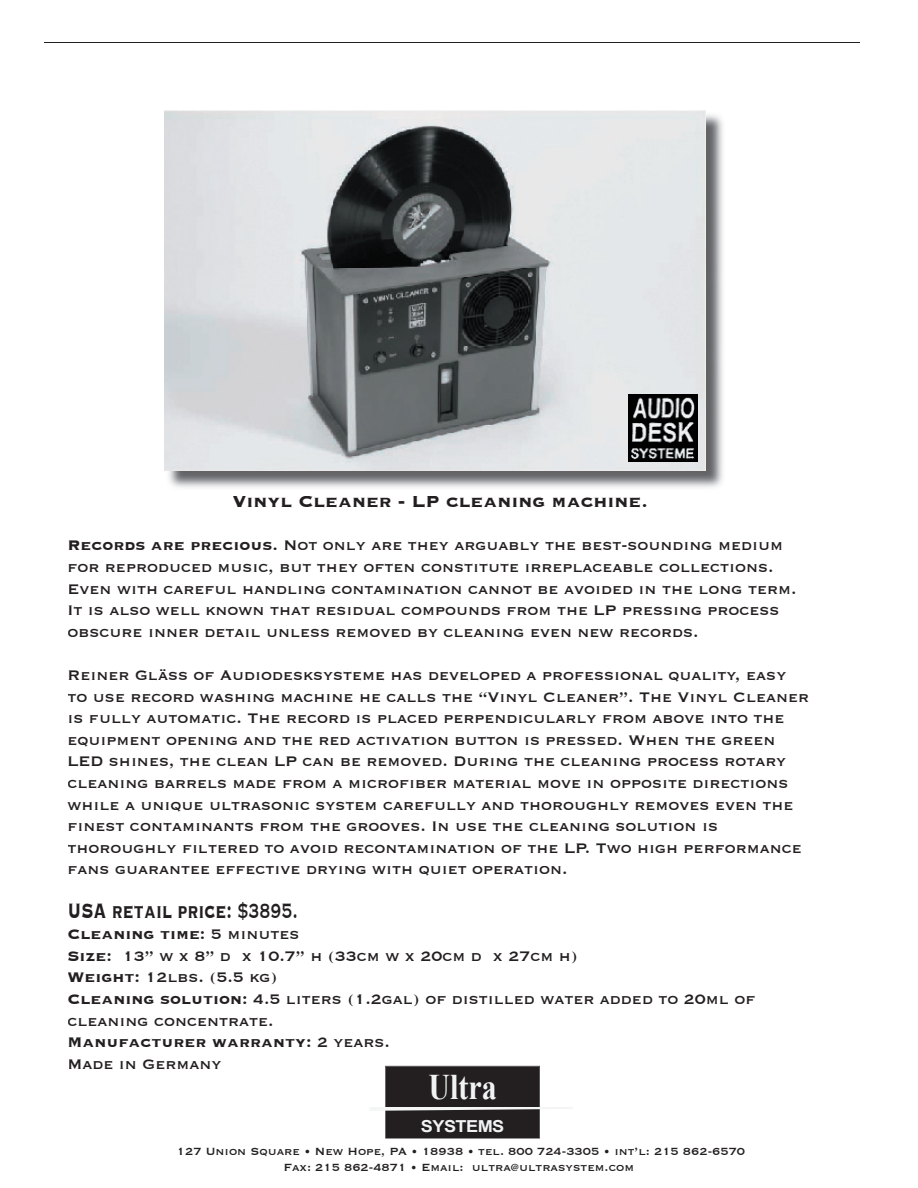
<style>
.page{position:relative;width:918px;height:1188px;background:#fff}
.page>*{position:absolute;margin:0;border:0;box-sizing:border-box;transform-origin:0 0}
.t1{font:700 36px "Times New Roman";color:#f1f2f3;scale:.83 1}
.t2{font:700 27px "Copperplate";color:#231f20;scale:.67 1}
.t3{font:700 21px "Copperplate";color:#231f20}
.t4{font:18px/21.6px "Copperplate";color:#231f20}
.t5{font:700 16.5px "Arial";letter-spacing:-.03em;color:#f1f2f3;scale:1.1 1}
.t6{font:13.5px/16.2px "Copperplate";color:#231f20;text-align:center}
.s1{font-weight:700}
.s2{font-weight:400}
</style>
<div class="page">
<svg style="left:370px;top:1066px;width:202px;height:72px"></svg>
<hr style="left:45px;top:42px;width:815px;height:1px;background:#231f20">
<img style="left:169px;top:115px;width:554px;height:373px">
<img style="left:165px;top:111px;width:541px;height:360px">
<img style="left:629px;top:394px;width:69px;height:68px">
<p class="t3" style="left:233px;top:488px;width:417px">Vinyl Cleaner - LP cleaning machine.</p>
<p class="t4" style="left:68px;top:534px;width:731px"><span class="s1">Records are precious.</span> Not only are they arguably the best-sounding medium for reproduced music, but they often constitute irreplaceable collections.<br>Even with careful handling contamination cannot be avoided in the long term.<br>It is also well known that residual compounds from the LP pressing process obscure inner detail unless removed by cleaning even new records.</p>
<p class="t4" style="left:68px;top:663px;width:743px">Reiner Gläss of Audiodesksysteme has developed a professional quality, easy to use record washing machine he calls the “Vinyl Cleaner”. The Vinyl Cleaner is fully automatic. The record is placed perpendicularly from above into the equipment opening and the red activation button is pressed. When the green LED shines, the clean LP can be removed. During the cleaning process rotary cleaning barrels made from a microfiber material move in opposite directions while a unique ultrasonic system carefully and thoroughly removes even the finest contaminants from the grooves. In use the cleaning solution is thoroughly filtered to avoid recontamination of the LP. Two high performance fans guarantee effective drying with quiet operation.</p>
<h2 class="t2" style="left:68px;top:893px;width:345px">USA retail price: <span class="s2">$3895.</span></h2>
<p class="t4" style="left:68px;top:922px;width:689px"><span class="s1">Cleaning time:</span> 5 minutes<br><span class="s1">Size:</span> 13” w x 8” d x 10.7” h (33cm w x 20cm d x 27cm h)<br><span class="s1">Weight:</span> 12lbs. (5.5 kg)<br><span class="s1">Cleaning solution:</span> 4.5 liters (1.2gal) of distilled water added to 20ml of cleaning concentrate.<br><span class="s1">Manufacturer warranty:</span> 2 years.<br>Made in Germany</p>
<h1 class="t1" style="left:428px;top:1066px;width:84px">Ultra</h1>
<p class="t5" style="left:421px;top:1117px;width:77px">SYSTEMS</p>
<p class="t6" style="left:177px;top:1142px;width:570px">127 Union Square • New Hope, PA • 18938 • tel. 800 724-3305 • int’l: 215 862-6570<br>Fax: 215 862-4871 • Email: ultra@ultrasystem.com</p>
</div>
